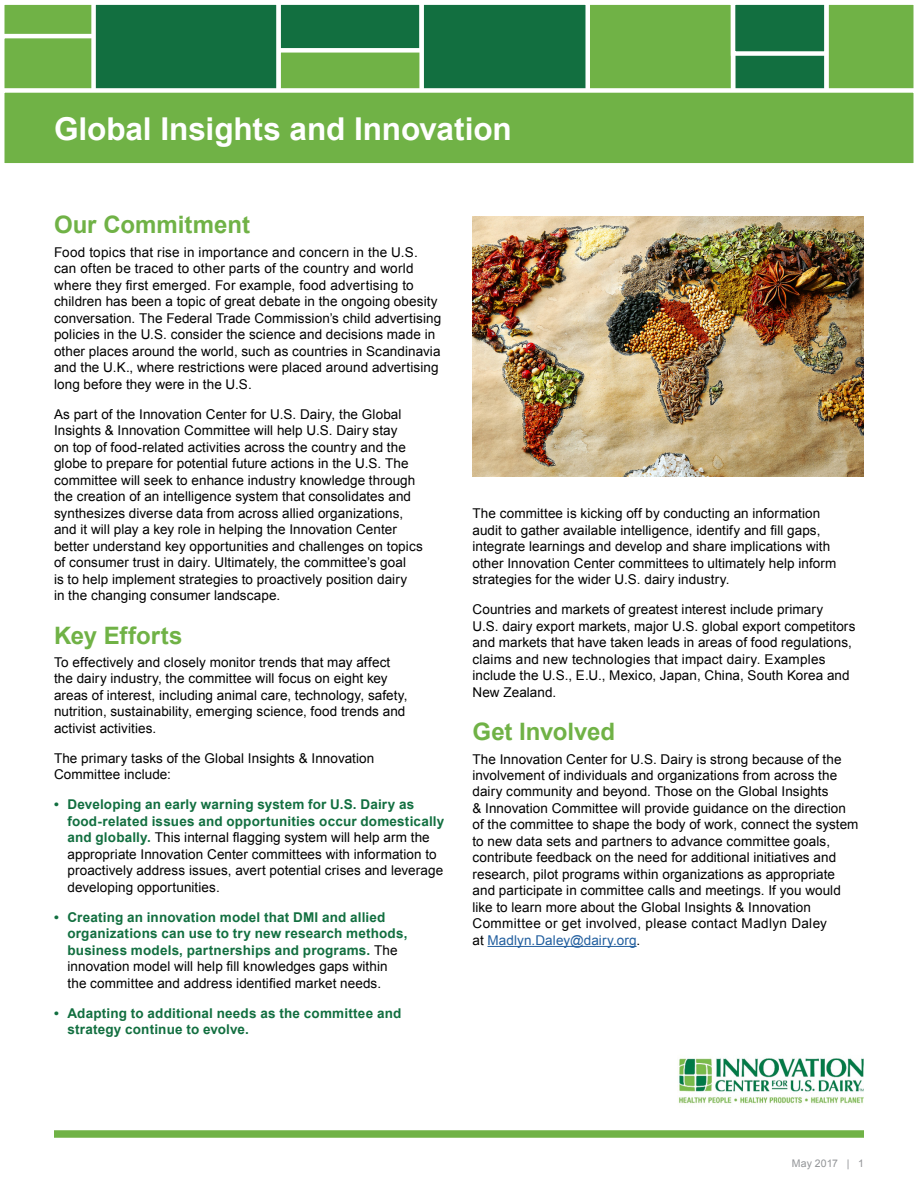
<style>
.page{position:relative;width:918px;height:1188px;background:#fff}
.page>*{position:absolute;margin:0;border:0;box-sizing:border-box;transform-origin:0 0}
.t1{font:700 31.5px "Arial";letter-spacing:-.005em;color:#fff}
.t2{font:700 24px "Arial";color:#70b246}
.t3{font:13.5px/16.5px "Arial";letter-spacing:.005em;color:#000}
.t4{font:700 13.5px/16.5px "Arial";letter-spacing:.015em;color:#126f40}
.t5{font:10.5px "Arial";color:#939598}
.s1{font-weight:700;color:#126f40}
.s2{font-weight:400;color:#000}
.s3{color:#215e9e}
</style>
<div class="page">
<div style="left:0;top:0;width:98px;height:56px;background:#70b246;border:4px solid #fff"></div>
<div style="left:0;top:34px;width:98px;height:66px;background:#70b246;border:4px solid #fff"></div>
<div style="left:276px;top:0;width:148px;height:100px;background:#126f40;border:4px solid #fff"></div>
<div style="left:276px;top:48px;width:187px;height:52px;background:#70b246;border:4px solid #fff"></div>
<div style="left:731px;top:42px;width:98px;height:126px;background:#126f40"></div>
<div style="left:548px;top:0;width:187px;height:100px;background:#70b246;border:4px solid #fff"></div>
<div style="left:731px;top:0;width:98px;height:56px;background:#126f40;border:4px solid #fff"></div>
<div style="left:824px;top:0;width:94px;height:168px;background:#70b246;border:4px solid #fff"></div>
<div style="left:419px;top:0;width:171px;height:100px;background:#126f40;border:4px solid #fff"></div>
<div style="left:91px;top:0;width:190px;height:100px;background:#126f40;border:4px solid #fff"></div>
<div style="left:0;top:88px;width:918px;height:80px;background:#70b246;border:4px solid #fff"></div>
<hr style="left:488px;top:946px;width:149px;height:1px;background:#215e9e">
<div style="left:54px;top:1130px;width:810px;height:8px;background:#70b246"></div>
<img style="left:678px;top:1058px;width:186px;height:46px">
<img style="left:472px;top:216px;width:392px;height:261px">
<h1 class="t1" style="left:54px;top:108px;width:459px">Global Insights and Innovation</h1>
<h2 class="t2" style="left:54px;top:209px;width:198px">Our Commitment</h2>
<p class="t3" style="left:54px;top:244px;width:389px">Food topics that rise in importance and concern in the U.S. can often be traced to other parts of the country and world where they first emerged. For example, food advertising to children has been a topic of great debate in the ongoing obesity conversation. The Federal Trade Commission’s child advertising policies in the U.S. consider the science and decisions made in other places around the world, such as countries in Scandinavia and the U.K., where restrictions were placed around advertising long before they were in the U.S.</p>
<p class="t3" style="left:54px;top:406px;width:370px">As part of the Innovation Center for U.S. Dairy, the Global Insights &amp; Innovation Committee will help U.S. Dairy stay<br>on top of food-related activities across the country and the globe to prepare for potential future actions in the U.S. The committee will seek to enhance industry knowledge through the creation of an intelligence system that consolidates and synthesizes diverse data from across allied organizations, and it will play a key role in helping the Innovation Center better understand key opportunities and challenges on topics of consumer trust in dairy. Ultimately, the committee’s goal<br>is to help implement strategies to proactively position dairy<br>in the changing consumer landscape.</p>
<h2 class="t2" style="left:54px;top:619px;width:130px">Key Efforts</h2>
<p class="t3" style="left:54px;top:654px;width:355px">To effectively and closely monitor trends that may affect the dairy industry, the committee will focus on eight key areas of interest, including animal care, technology, safety, nutrition, sustainability, emerging science, food trends and activist activities.</p>
<p class="t3" style="left:54px;top:750px;width:322px">The primary tasks of the Global Insights &amp; Innovation<br>Committee include:</p>
<p class="t3" style="left:68px;top:797px;width:378px;text-indent:-14px"><span class="s1">• Developing an early warning system for U.S. Dairy as food-related issues and opportunities occur domestically and globally.</span> This internal flagging system will help arm the appropriate Innovation Center committees with information to proactively address issues, avert potential crises and leverage developing opportunities.</p>
<p class="t4" style="left:68px;top:909px;width:341px;text-indent:-14px">• Creating an innovation model that DMI and allied organizations can use to try new research methods, business models, partnerships and programs. <span class="s2">The innovation model will help fill knowledges gaps within the committee and address identified market needs.</span></p>
<p class="t4" style="left:68px;top:1005px;width:335px;text-indent:-14px">• Adapting to additional needs as the committee and strategy continue to evolve.</p>
<p class="t3" style="left:472px;top:505px;width:366px">The committee is kicking off by conducting an information audit to gather available intelligence, identify and fill gaps, integrate learnings and develop and share implications with other Innovation Center committees to ultimately help inform strategies for the wider U.S. dairy industry.</p>
<p class="t3" style="left:472px;top:601px;width:384px">Countries and markets of greatest interest include primary<br>U.S. dairy export markets, major U.S. global export competitors and markets that have taken leads in areas of food regulations, claims and new technologies that impact dairy. Examples include the U.S., E.U., Mexico, Japan, China, South Korea and New Zealand.</p>
<h2 class="t2" style="left:472px;top:716px;width:144px">Get Involved</h2>
<p class="t3" style="left:472px;top:751px;width:388px">The Innovation Center for U.S. Dairy is strong because of the involvement of individuals and organizations from across the dairy community and beyond. Those on the Global Insights<br>&amp; Innovation Committee will provide guidance on the direction of the committee to shape the body of work, connect the system to new data sets and partners to advance committee goals, contribute feedback on the need for additional initiatives and research, pilot programs within organizations as appropriate and participate in committee calls and meetings. If you would like to learn more about the Global Insights &amp; Innovation Committee or get involved, please contact Madlyn Daley<br>at <span class="s3">Madlyn.Daley@dairy.org</span>.</p>
<p class="t5" style="left:792px;top:1156px;width:74px">May 2017 | 1</p>
</div>
